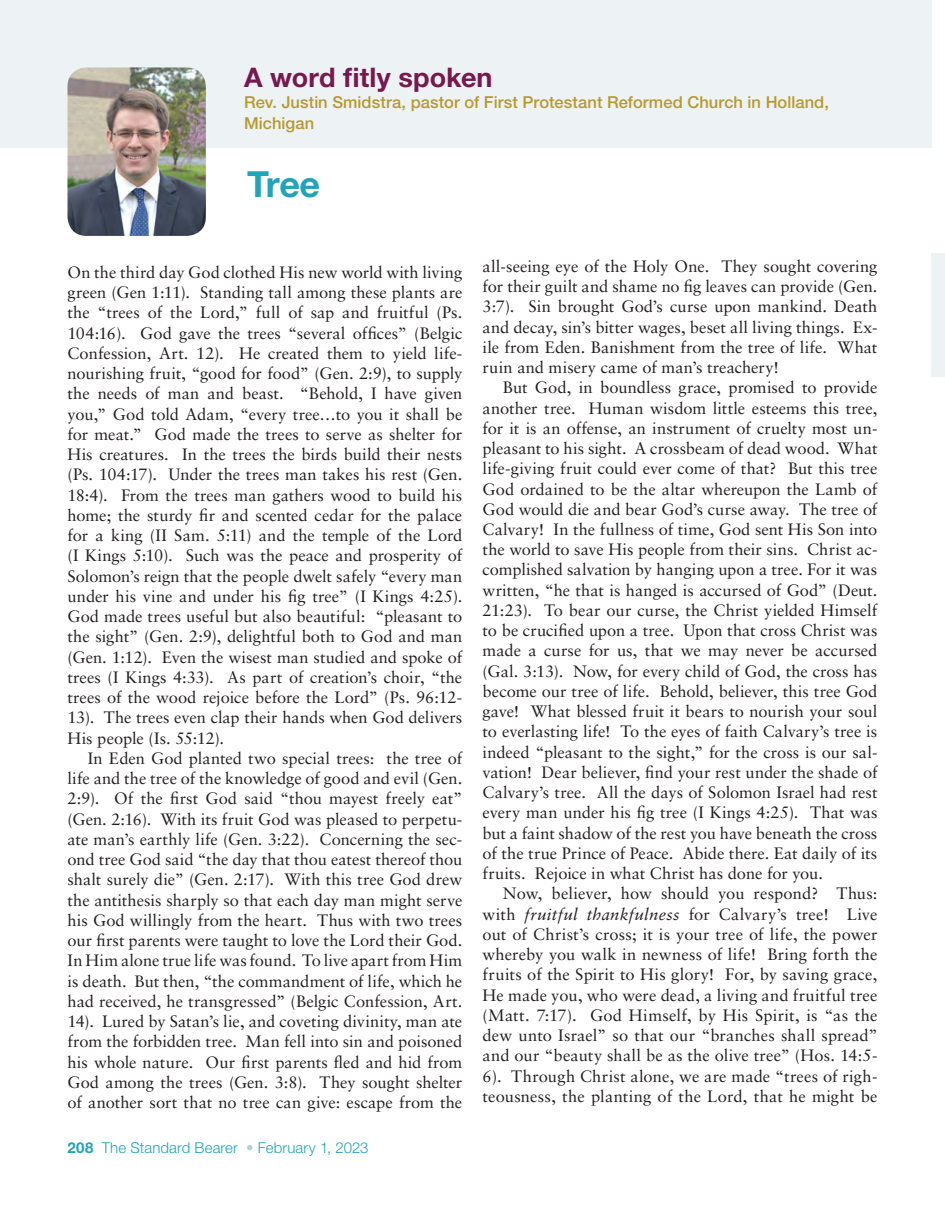
<style>
.page{position:relative;width:945px;height:1215px;background:#fff}
.page>*{position:absolute;margin:0;border:0;box-sizing:border-box;transform-origin:0 0}
.t1{font:700 36px "Helvetica Neue LT Std";color:#21a3b8}
.t2{font:700 27px "Helvetica Neue LT Std";letter-spacing:.005em;color:#77184e}
.t3{font:16.5px/20.2px "Sabon LT Std";letter-spacing:.005em;color:#231f20;text-align:justify}
.t4{font:500 16.5px/21px "Helvetica Neue LT Std";letter-spacing:.005em;color:#b79930}
.t5{font:300 15px "Helvetica Neue LT Std";letter-spacing:.01em;color:#21a3b8}
.s1{font-weight:700}
.s2{color:#afd2dd}
.s3{font-style:italic}
</style>
<div class="page">
<div style="left:932px;top:253px;width:13px;height:123px;background:#edf3f5"></div>
<div style="left:0;top:0;width:932px;height:147px;background:#edf3f5"></div>
<img style="left:68px;top:67px;width:138px;height:169px">
<h2 class="t2" style="left:244px;top:60px;width:250px">A word fitly spoken</h2>
<p class="t4" style="left:244px;top:91px;width:586px">Rev. Justin Smidstra, pastor of First Protestant Reformed Church in Holland,<br>Michigan</p>
<h1 class="t1" style="left:247px;top:162px;width:74px">Tree</h1>
<p class="t3" style="left:68px;top:262px;width:396px">On the third day God clothed His new world with living green (Gen 1:11). Standing tall among these plants are the “trees of the Lord,” full of sap and fruitful (Ps.<br>104:16). God gave the trees “several offices” (Belgic Confession, Art. 12). He created them to yield life&shy;nourishing fruit, “good for food” (Gen. 2:9), to supply the needs of man and beast. “Behold, I have given you,” God told Adam, “every tree…to you it shall be for meat.” God made the trees to serve as shelter for His creatures. In the trees the birds build their nests (Ps. 104:17). Under the trees man takes his rest (Gen.<br>18:4). From the trees man gathers wood to build his home; the sturdy fir and scented cedar for the palace for a king (II Sam. 5:11) and the temple of the Lord (I Kings 5:10). Such was the peace and prosperity of Solomon’s reign that the people dwelt safely “every man under his vine and under his fig tree” (I Kings 4:25).<br>God made trees useful but also beautiful: “pleasant to the sight” (Gen. 2:9), delightful both to God and man (Gen. 1:12). Even the wisest man studied and spoke of trees (I Kings 4:33). As part of creation’s choir, “the trees of the wood rejoice before the Lord” (Ps. 96:12- 13). The trees even clap their hands when God delivers His people (Is. 55:12).</p>
<p class="t3" style="left:68px;top:748px;width:396px;text-indent:20px">In Eden God planted two special trees: the tree of life and the tree of the knowledge of good and evil (Gen.<br>2:9). Of the first God said “thou mayest freely eat” (Gen. 2:16). With its fruit God was pleased to perpetu&shy;ate man’s earthly life (Gen. 3:22). Concerning the sec&shy;ond tree God said “the day that thou eatest thereof thou shalt surely die” (Gen. 2:17). With this tree God drew the antithesis sharply so that each day man might serve his God willingly from the heart. Thus with two trees our first parents were taught to love the Lord their God.<br>In Him alone true life was found. To live apart from Him is death. But then, “the commandment of life, which he had received, he transgressed” (Belgic Confession, Art.<br>14). Lured by Satan’s lie, and coveting divinity, man ate from the forbidden tree. Man fell into sin and poisoned his whole nature. Our first parents fled and hid from God among the trees (Gen. 3:8). They sought shelter of another sort that no tree can give: escape from the</p>
<p class="t5" style="left:68px;top:1138px;width:303px"><span class="s1">208</span> The Standard Bearer <span class="s2">•</span> February 1, 2023</p>
<p class="t3" style="left:483px;top:256px;width:396px">all-seeing eye of the Holy One. They sought covering for their guilt and shame no fig leaves can provide (Gen.<br>3:7). Sin brought God’s curse upon mankind. Death and decay, sin’s bitter wages, beset all living things. Ex&shy;ile from Eden. Banishment from the tree of life. What ruin and misery came of man’s treachery!</p>
<p class="t3" style="left:483px;top:377px;width:396px;text-indent:20px">But God, in boundless grace, promised to provide another tree. Human wisdom little esteems this tree, for it is an offense, an instrument of cruelty most un&shy;pleasant to his sight. A crossbeam of dead wood. What life-giving fruit could ever come of that? But this tree God ordained to be the altar whereupon the Lamb of God would die and bear God’s curse away. The tree of Calvary! In the fullness of time, God sent His Son into the world to save His people from their sins. Christ ac&shy;complished salvation by hanging upon a tree. For it was written, “he that is hanged is accursed of God” (Deut.<br>21:23). To bear our curse, the Christ yielded Himself to be crucified upon a tree. Upon that cross Christ was made a curse for us, that we may never be accursed (Gal. 3:13). Now, for every child of God, the cross has become our tree of life. Behold, believer, this tree God gave! What blessed fruit it bears to nourish your soul to everlasting life! To the eyes of faith Calvary’s tree is indeed “pleasant to the sight,” for the cross is our sal&shy;vation! Dear believer, find your rest under the shade of Calvary’s tree. All the days of Solomon Israel had rest every man under his fig tree (I Kings 4:25). That was but a faint shadow of the rest you have beneath the cross of the true Prince of Peace. Abide there. Eat daily of its fruits. Rejoice in what Christ has done for you.</p>
<p class="t3" style="left:483px;top:883px;width:396px;text-indent:20px">Now, believer, how should you respond? Thus: with <span class="s3">fruitful thankfulness</span> for Calvary’s tree! Live out of Christ’s cross; it is your tree of life, the power whereby you walk in newness of life! Bring forth the fruits of the Spirit to His glory! For, by saving grace, He made you, who were dead, a living and fruitful tree (Matt. 7:17). God Himself, by His Spirit, is “as the dew unto Israel” so that our “branches shall spread” and our “beauty shall be as the olive tree” (Hos. 14:5- 6). Through Christ alone, we are made “trees of righ&shy;teousness, the planting of the Lord, that he might be</p>
</div>
